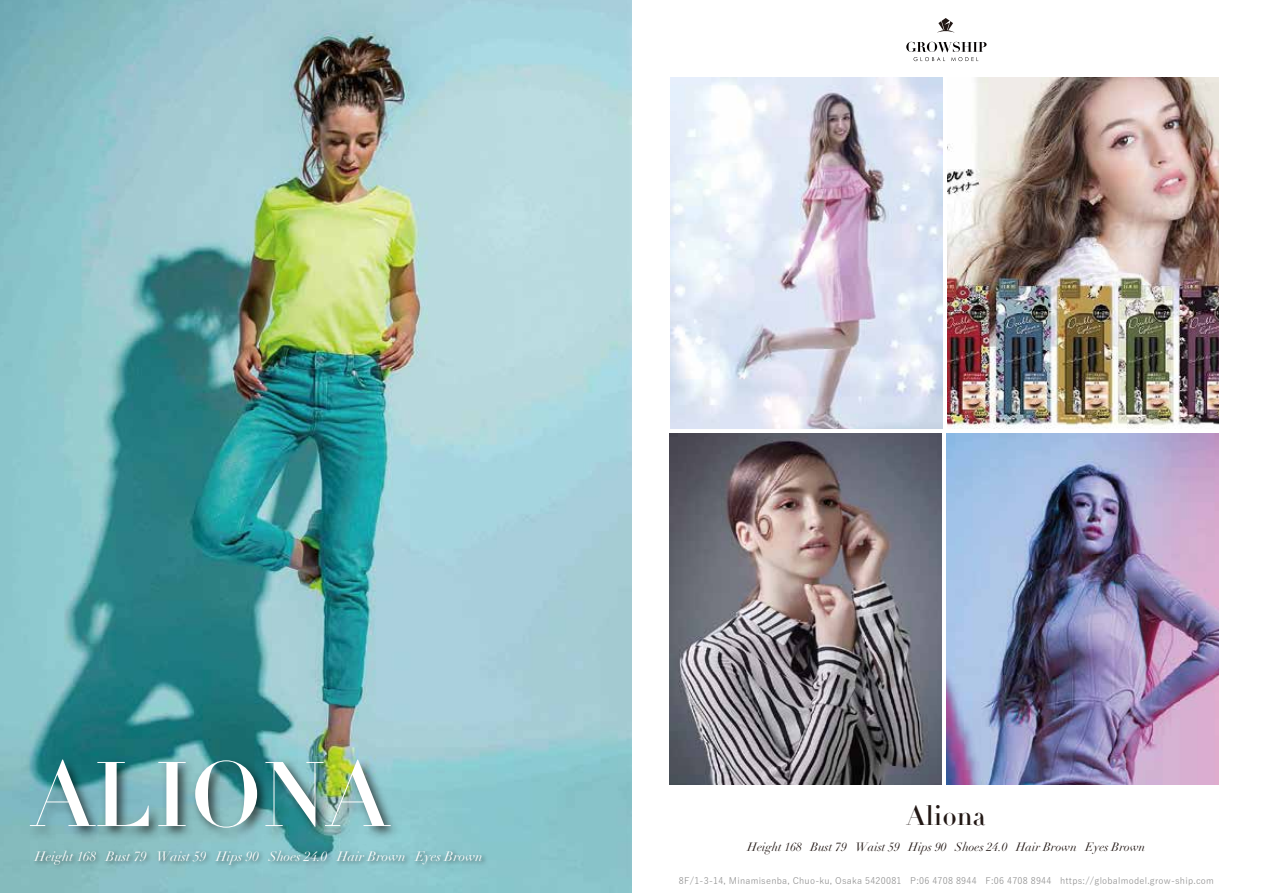
<style>
.page{position:relative;width:1263px;height:893px;background:#fff}
.page>*{position:absolute;margin:0;border:0;box-sizing:border-box;transform-origin:0 0}
.t1{font:90px "Didot LT Pro Headline";color:#fff}
.t2{font:27px "Didot LT Pro Headline";color:#221815}
.t3{font:italic 13.5px "Didot LT Pro";color:#fff}
.t4{font:italic 12px "Didot LT Pro";color:#221815}
.t5{font:9px "Yu Gothic";letter-spacing:.025em;color:#898989}
</style>
<div class="page">
<img style="left:0;top:0;width:631px;height:893px">
<img style="left:670px;top:78px;width:272px;height:350px">
<img style="left:947px;top:78px;width:272px;height:350px">
<img style="left:669px;top:433px;width:272px;height:351px">
<img style="left:946px;top:433px;width:272px;height:351px">
<img style="left:21px;top:740px;width:593px;height:131px">
<img style="left:30px;top:845px;width:580px;height:32px">
<svg style="left:937px;top:18px;width:18px;height:15px"></svg>
<svg style="left:906px;top:42px;width:80px;height:19px"></svg>
<h1 class="t1" style="left:32px;top:739px;width:358px">ALIONA</h1>
<h3 class="t3" style="left:35px;top:848px;width:449px">Height 168 Bust 79 Waist 59 Hips 90 Shoes 24.0 Hair Brown Eyes Brown</h3>
<h2 class="t2" style="left:907px;top:799px;width:81px">Aliona</h2>
<h3 class="t4" style="left:747px;top:839px;width:399px">Height 168 Bust 79 Waist 59 Hips 90 Shoes 24.0 Hair Brown Eyes Brown</h3>
<p class="t5" style="left:679px;top:872px;width:536px">8F/1-3-14, Minamisenba, Chuo-ku, Osaka 5420081 P:06 4708 8944 F:06 4708 8944 https://globalmodel.grow-ship.com</p>
</div>
